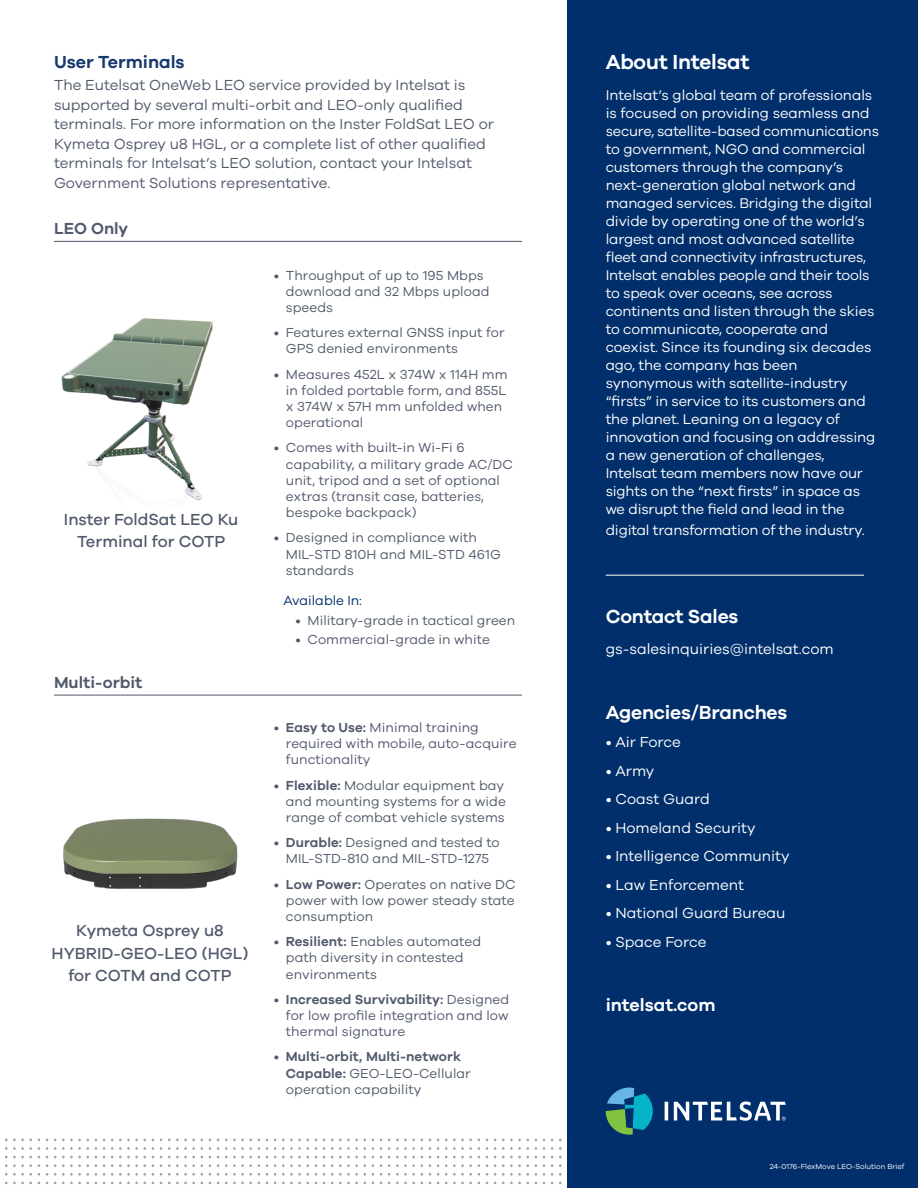
<style>
.page{position:relative;width:918px;height:1188px;background:#fff}
.page>*{position:absolute;margin:0;border:0;box-sizing:border-box;transform-origin:0 0}
.Subheads-back_cover{font:600 21px "Galano Grotesque";letter-spacing:-.01em;color:#fff}
.Subheads-back_cover-2{font:600 19.5px "Galano Grotesque";letter-spacing:-.01em;color:#fff}
.Sub_heads{font:600 18px "Galano Grotesque";color:#17386e}
.t1{font:600 18px "Galano Grotesque";color:#fff}
.Sub_heads-2{font:500 16.5px/22.5px "Galano Grotesque";color:#515a6c;text-align:center}
.Subhead_2{font:600 16.5px "Galano Grotesque";color:#515a6c}
.Body_Text{font:15px/19.5px "Galano Grotesque";color:#515a6c}
.t2{font:15px "Galano Grotesque";color:#fff}
.Back_Cover_Body-10pt_white{font:14.4px/18px "Galano Grotesque";letter-spacing:-.01em;color:#fff}
.t3{font:13.5px/16.2px "Galano Grotesque";letter-spacing:.005em;color:#515a6c}
.Body_Text-2{font:13.5px "Galano Grotesque";color:#002f6b}
.Job_number{font:7.5px "Galano Grotesque";color:#fff}
.s1{font-weight:600}
</style>
<div class="page">
<div style="left:567px;top:0;width:351px;height:1188px;background:#002f6b"></div>
<hr style="left:54px;top:241px;width:468px;height:1px;background:#515a6c">
<hr style="left:54px;top:695px;width:468px;height:1px;background:#515a6c">
<svg style="left:606px;top:1088px;width:47px;height:47px"></svg>
<svg style="left:665px;top:1101px;width:121px;height:20px"></svg>
<hr style="left:606px;top:575px;width:258px;height:1px;background:#fff">
<svg style="left:5px;top:1139px;width:27px;height:2px"></svg>
<svg style="left:62px;top:1139px;width:27px;height:2px"></svg>
<svg style="left:119px;top:1139px;width:27px;height:2px"></svg>
<svg style="left:5px;top:1147px;width:27px;height:3px"></svg>
<svg style="left:62px;top:1147px;width:27px;height:3px"></svg>
<svg style="left:119px;top:1147px;width:27px;height:3px"></svg>
<svg style="left:5px;top:1156px;width:27px;height:2px"></svg>
<svg style="left:62px;top:1156px;width:27px;height:2px"></svg>
<svg style="left:119px;top:1156px;width:27px;height:2px"></svg>
<svg style="left:5px;top:1164px;width:27px;height:3px"></svg>
<svg style="left:62px;top:1164px;width:27px;height:3px"></svg>
<svg style="left:119px;top:1164px;width:27px;height:3px"></svg>
<svg style="left:5px;top:1173px;width:27px;height:3px"></svg>
<svg style="left:62px;top:1173px;width:27px;height:3px"></svg>
<svg style="left:119px;top:1173px;width:27px;height:3px"></svg>
<svg style="left:5px;top:1182px;width:27px;height:2px"></svg>
<svg style="left:62px;top:1182px;width:27px;height:2px"></svg>
<svg style="left:119px;top:1182px;width:27px;height:2px"></svg>
<svg style="left:168px;top:1139px;width:27px;height:2px"></svg>
<svg style="left:225px;top:1139px;width:27px;height:2px"></svg>
<svg style="left:282px;top:1139px;width:27px;height:2px"></svg>
<svg style="left:339px;top:1139px;width:27px;height:2px"></svg>
<svg style="left:388px;top:1139px;width:35px;height:2px"></svg>
<svg style="left:445px;top:1139px;width:27px;height:2px"></svg>
<svg style="left:502px;top:1139px;width:27px;height:2px"></svg>
<svg style="left:168px;top:1147px;width:27px;height:3px"></svg>
<svg style="left:225px;top:1147px;width:27px;height:3px"></svg>
<svg style="left:282px;top:1147px;width:27px;height:3px"></svg>
<svg style="left:339px;top:1147px;width:27px;height:3px"></svg>
<svg style="left:388px;top:1147px;width:35px;height:3px"></svg>
<svg style="left:445px;top:1147px;width:27px;height:3px"></svg>
<svg style="left:502px;top:1147px;width:27px;height:3px"></svg>
<svg style="left:168px;top:1156px;width:27px;height:2px"></svg>
<svg style="left:225px;top:1156px;width:27px;height:2px"></svg>
<svg style="left:282px;top:1156px;width:27px;height:2px"></svg>
<svg style="left:339px;top:1156px;width:27px;height:2px"></svg>
<svg style="left:388px;top:1156px;width:35px;height:2px"></svg>
<svg style="left:445px;top:1156px;width:27px;height:2px"></svg>
<svg style="left:502px;top:1156px;width:27px;height:2px"></svg>
<svg style="left:168px;top:1164px;width:27px;height:3px"></svg>
<svg style="left:225px;top:1164px;width:27px;height:3px"></svg>
<svg style="left:282px;top:1164px;width:27px;height:3px"></svg>
<svg style="left:339px;top:1164px;width:27px;height:3px"></svg>
<svg style="left:388px;top:1164px;width:35px;height:3px"></svg>
<svg style="left:445px;top:1164px;width:27px;height:3px"></svg>
<svg style="left:502px;top:1164px;width:27px;height:3px"></svg>
<svg style="left:168px;top:1173px;width:27px;height:3px"></svg>
<svg style="left:225px;top:1173px;width:27px;height:3px"></svg>
<svg style="left:282px;top:1173px;width:27px;height:3px"></svg>
<svg style="left:339px;top:1173px;width:27px;height:3px"></svg>
<svg style="left:388px;top:1173px;width:35px;height:3px"></svg>
<svg style="left:445px;top:1173px;width:27px;height:3px"></svg>
<svg style="left:502px;top:1173px;width:27px;height:3px"></svg>
<svg style="left:168px;top:1182px;width:27px;height:2px"></svg>
<svg style="left:225px;top:1182px;width:27px;height:2px"></svg>
<svg style="left:282px;top:1182px;width:27px;height:2px"></svg>
<svg style="left:339px;top:1182px;width:27px;height:2px"></svg>
<svg style="left:388px;top:1182px;width:35px;height:2px"></svg>
<svg style="left:445px;top:1182px;width:27px;height:2px"></svg>
<svg style="left:502px;top:1182px;width:27px;height:2px"></svg>
<img style="left:61px;top:318px;width:152px;height:182px">
<img style="left:63px;top:818px;width:175px;height:71px">
<p class="Sub_heads" style="left:54px;top:50px;width:132px">User Terminals</p>
<p class="Body_Text" style="left:54px;top:75px;width:441px">The Eutelsat OneWeb LEO service provided by Intelsat is supported by several multi-orbit and LEO-only qualified terminals. For more information on the Inster FoldSat LEO or Kymeta Osprey u8 HGL, or a complete list of other qualified terminals for Intelsat’s LEO solution, contact your Intelsat Government Solutions representative.</p>
<p class="Subhead_2" style="left:54px;top:219px;width:76px">LEO Only</p>
<p class="Sub_heads-2" style="left:64px;top:507px;width:176px">Inster FoldSat LEO Ku<br>Terminal for COTP</p>
<p class="Subhead_2" style="left:54px;top:672px;width:90px">Multi-orbit</p>
<p class="Sub_heads-2" style="left:52px;top:919px;width:198px">Kymeta Osprey u8<br>HYBRID-GEO-LEO (HGL) for COTM and COTP</p>
<p class="t3" style="left:286px;top:267px;width:205px;text-indent:-12px">• Throughput of up to 195 Mbps download and 32 Mbps upload speeds</p>
<p class="t3" style="left:286px;top:324px;width:220px;text-indent:-12px">• Features external GNSS input for<br>GPS denied environments</p>
<p class="t3" style="left:286px;top:366px;width:223px;text-indent:-12px">• Measures 452L x 374W x 114H mm in folded portable form, and 855L x 374W x 57H mm unfolded when operational</p>
<p class="t3" style="left:286px;top:439px;width:229px;text-indent:-12px">• Comes with built-in Wi-Fi 6 capability, a military grade AC/DC unit, tripod and a set of optional extras (transit case, batteries, bespoke backpack)</p>
<p class="t3" style="left:286px;top:529px;width:216px;text-indent:-12px">• Designed in compliance with<br>MIL-STD 810H and MIL-STD 461G standards</p>
<p class="Body_Text-2" style="left:284px;top:592px;width:80px">Available In:</p>
<p class="t3" style="left:296px;top:612px;width:221px">• Military-grade in tactical green</p>
<p class="t3" style="left:296px;top:631px;width:196px">• Commercial-grade in white</p>
<p class="t3" style="left:286px;top:719px;width:232px;text-indent:-12px">• <span class="s1">Easy to Use:</span> Minimal training required with mobile, auto-acquire functionality</p>
<p class="t3" style="left:286px;top:777px;width:222px;text-indent:-12px">• <span class="s1">Flexible:</span> Modular equipment bay and mounting systems for a wide range of combat vehicle systems</p>
<p class="t3" style="left:274px;top:834px;width:227px;text-align:center">• <span class="s1">Durable:</span> Designed and tested to<br>MIL-STD-810 and MIL-STD-1275</p>
<p class="t3" style="left:286px;top:876px;width:231px;text-align:justify;text-indent:-12px">• <span class="s1">Low Power:</span> Operates on native DC power with low power steady state consumption</p>
<p class="t3" style="left:286px;top:933px;width:197px;text-indent:-12px">• <span class="s1">Resilient:</span> Enables automated path diversity in contested environments</p>
<p class="t3" style="left:286px;top:991px;width:225px;text-align:justify;text-indent:-12px">• <span class="s1">Increased Survivability:</span> Designed for low profile integration and low thermal signature</p>
<p class="t3" style="left:286px;top:1048px;width:186px;text-indent:-12px">• <span class="s1">Multi-orbit, Multi-network<br>Capable:</span> GEO-LEO-Cellular operation capability</p>
<p class="Subheads-back_cover" style="left:606px;top:49px;width:145px">About Intelsat</p>
<p class="Back_Cover_Body-10pt_white" style="left:606px;top:86px;width:275px">Intelsat’s global team of professionals is focused on providing seamless and secure, satellite-based communications to government, NGO and commercial customers through the company’s next-generation global network and managed services. Bridging the digital divide by operating one of the world’s largest and most advanced satellite fleet and connectivity infrastructures, Intelsat enables people and their tools to speak over oceans, see across continents and listen through the skies to communicate, cooperate and coexist. Since its founding six decades ago, the company has been synonymous with satellite-industry “firsts” in service to its customers and the planet. Leaning on a legacy of innovation and focusing on addressing a new generation of challenges, Intelsat team members now have our sights on the “next firsts” in space as we disrupt the field and lead in the</p>
<p class="Back_Cover_Body-10pt_white" style="left:606px;top:521px;width:261px">digital transformation of the industry.</p>
<p class="Subheads-back_cover-2" style="left:606px;top:604px;width:134px">Contact Sales</p>
<p class="t2" style="left:606px;top:640px;width:229px">gs-salesinquiries@intelsat.com</p>
<p class="Subheads-back_cover-2" style="left:606px;top:700px;width:183px">Agencies/Branches</p>
<p class="t2" style="left:606px;top:733px;width:77px">• Air Force</p>
<p class="t2" style="left:606px;top:762px;width:50px">• Army</p>
<p class="t2" style="left:606px;top:790px;width:106px">• Coast Guard</p>
<p class="t2" style="left:606px;top:819px;width:151px">• Homeland Security</p>
<p class="t2" style="left:606px;top:847px;width:185px">• Intelligence Community</p>
<p class="t2" style="left:606px;top:876px;width:140px">• Law Enforcement</p>
<p class="t2" style="left:606px;top:904px;width:181px">• National Guard Bureau</p>
<p class="t2" style="left:606px;top:933px;width:102px">• Space Force</p>
<p class="t1" style="left:606px;top:994px;width:111px">intelsat.com</p>
<p class="Job_number" style="left:770px;top:1162px;width:136px">24-0176-FlexMove LEO-Solution Brief</p>
</div>
